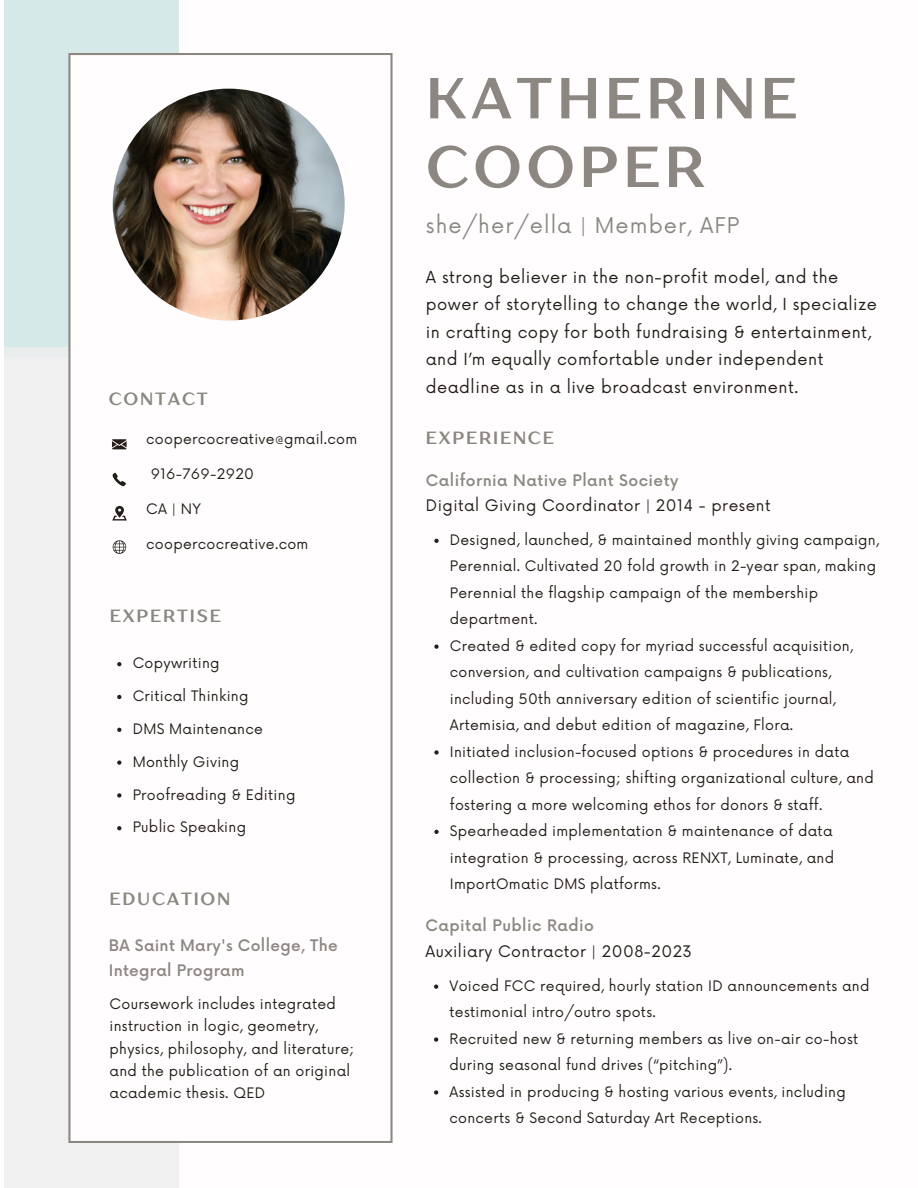
<style>
.page{position:relative;width:918px;height:1188px;background:#fff}
.page>*{position:absolute;margin:0;border:0;box-sizing:border-box;transform-origin:0 0}
.t1{font:700 57.75px/68.7px "TT Drugs";letter-spacing:.08em;color:#8d8782}
.t2{font:21.15px "Now";letter-spacing:.05em;color:#8d8782}
.t3{font:700 17.7px "TT Drugs";letter-spacing:.1em;color:#8d8782}
.t4{font:16.2px/27.5px "Now";letter-spacing:.03em;color:#241d19}
.t5{font:500 15.45px/24.8px "Now";letter-spacing:.03em;color:#8d8782}
.t6{font:15.45px "Now";letter-spacing:.03em;color:#241d19}
.t7{font:14.1px/26.4px "Now";letter-spacing:.02em;color:#241d19}
</style>
<div class="page">
<div style="left:4px;top:0;width:175px;height:358px;background:#cfe6e6"></div>
<div style="left:4px;top:347px;width:175px;height:841px;background:#eee"></div>
<svg style="left:68px;top:53px;width:324px;height:1090px"></svg>
<svg style="left:112px;top:439px;width:15px;height:10px"></svg>
<svg style="left:113px;top:473px;width:13px;height:13px"></svg>
<svg style="left:112px;top:506px;width:15px;height:15px"></svg>
<svg style="left:113px;top:540px;width:13px;height:14px"></svg>
<img style="left:113px;top:89px;width:232px;height:232px;border-radius:50%">
<svg style="left:434px;top:985px;width:4px;height:4px"></svg>
<svg style="left:434px;top:1037px;width:4px;height:5px"></svg>
<svg style="left:434px;top:1090px;width:4px;height:5px"></svg>
<svg style="left:117px;top:662px;width:4px;height:4px"></svg>
<svg style="left:117px;top:695px;width:4px;height:4px"></svg>
<svg style="left:117px;top:728px;width:4px;height:4px"></svg>
<svg style="left:117px;top:761px;width:4px;height:4px"></svg>
<svg style="left:117px;top:793px;width:4px;height:5px"></svg>
<svg style="left:117px;top:826px;width:4px;height:4px"></svg>
<svg style="left:434px;top:539px;width:5px;height:4px"></svg>
<svg style="left:434px;top:645px;width:5px;height:4px"></svg>
<svg style="left:434px;top:750px;width:5px;height:5px"></svg>
<svg style="left:434px;top:830px;width:5px;height:4px"></svg>
<p class="t3" style="left:109px;top:387px;width:101px">CONTACT</p>
<p class="t7" style="left:146px;top:427px;width:212px">coopercocreative@gmail.com</p>
<p class="t7" style="left:151px;top:462px;width:105px">916-769-2920</p>
<p class="t7" style="left:146px;top:496px;width:56px">CA | NY</p>
<p class="t7" style="left:146px;top:531px;width:164px">coopercocreative.com</p>
<p class="t3" style="left:110px;top:605px;width:112px">EXPERTISE</p>
<p class="t7" style="left:133px;top:651px;width:88px">Copywriting</p>
<p class="t7" style="left:133px;top:684px;width:117px">Critical Thinking</p>
<p class="t7" style="left:133px;top:716px;width:132px">DMS Maintenance</p>
<p class="t7" style="left:133px;top:749px;width:108px">Monthly Giving</p>
<p class="t7" style="left:133px;top:782px;width:164px">Proofreading &amp; Editing</p>
<p class="t7" style="left:133px;top:815px;width:115px">Public Speaking</p>
<p class="t3" style="left:110px;top:888px;width:122px">EDUCATION</p>
<p class="t5" style="left:109px;top:934px;width:230px">BA Saint Mary's College, The<br>Integral Program</p>
<p class="t7" style="left:110px;top:994px;width:246px;line-height:22.2px">Coursework includes integrated instruction in logic, geometry, physics, philosophy, and literature; and the publication of an original academic thesis. QED</p>
<p class="t1" style="left:426px;top:63px;width:373px">KATHERINE<br>COOPER</p>
<p class="t2" style="left:426px;top:213px;width:315px">she/her/ella | Member, AFP</p>
<p class="t4" style="left:426px;top:264px;width:453px">A strong believer in the non-profit model, and the power of storytelling to change the world, I specialize in crafting copy for both fundraising &amp; entertainment, and I’m equally comfortable under independent deadline as in a live broadcast environment.</p>
<p class="t3" style="left:426px;top:427px;width:130px">EXPERIENCE</p>
<p class="t5" style="left:426px;top:469px;width:254px">California Native Plant Society</p>
<p class="t6" style="left:426px;top:497px;width:346px">Digital Giving Coordinator | 2014 - present</p>
<p class="t7" style="left:450px;top:527px;width:431px">Designed, launched, &amp; maintained monthly giving campaign, Perennial. Cultivated 20 fold growth in 2-year span, making Perennial the flagship campaign of the membership department.</p>
<p class="t7" style="left:450px;top:633px;width:405px">Created &amp; edited copy for myriad successful acquisition, conversion, and cultivation campaigns &amp; publications, including 50th anniversary edition of scientific journal, Artemisia, and debut edition of magazine, Flora.</p>
<p class="t7" style="left:450px;top:739px;width:426px">Initiated inclusion-focused options &amp; procedures in data collection &amp; processing; shifting organizational culture, and fostering a more welcoming ethos for donors &amp; staff.</p>
<p class="t7" style="left:450px;top:819px;width:386px">Spearheaded implementation &amp; maintenance of data integration &amp; processing, across RENXT, Luminate, and<br>ImportOmatic DMS platforms.</p>
<p class="t5" style="left:426px;top:914px;width:170px">Capital Public Radio</p>
<p class="t6" style="left:426px;top:943px;width:268px">Auxiliary Contractor | 2008-2023</p>
<p class="t7" style="left:450px;top:973px;width:421px">Voiced FCC required, hourly station ID announcements and testimonial intro/outro spots.</p>
<p class="t7" style="left:450px;top:1026px;width:410px">Recruited new &amp; returning members as live on-air co-host during seasonal fund drives (“pitching”).</p>
<p class="t7" style="left:450px;top:1079px;width:398px">Assisted in producing &amp; hosting various events, including concerts &amp; Second Saturday Art Receptions.</p>
</div>
